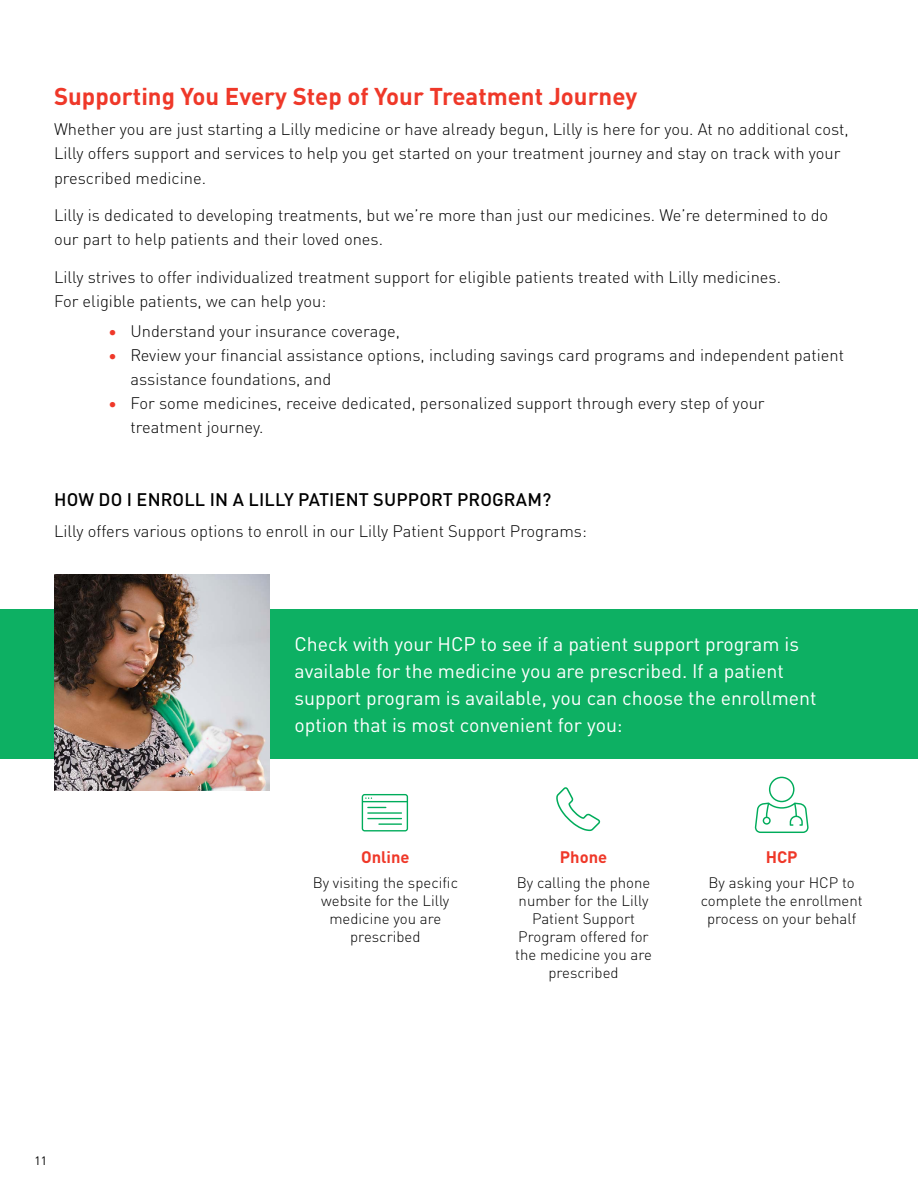
<style>
.page{position:relative;width:918px;height:1188px;background:#fff}
.page>*{position:absolute;margin:0;border:0;box-sizing:border-box;transform-origin:0 0}
.t1{font:700 24px "DINOT";color:#ef3829}
.t2{font:19.5px/27px "DINOT";color:#fff}
.t3{font:500 18px "DINOT";letter-spacing:.01em;color:#000}
.t4{font:300 16.5px/24px "DINOT";color:#000}
.t5{font:700 16.5px "DINOT";color:#ef3829}
.t6{font:300 15px/18px "DINOT";color:#000;text-align:center}
.t7{font:12px "DINOT";color:#000}
.s1{color:#ef3829}
</style>
<div class="page">
<div style="left:0;top:609px;width:918px;height:149px;background:#0db063"></div>
<img style="left:54px;top:575px;width:216px;height:216px">
<svg style="left:362px;top:794px;width:46px;height:37px"></svg>
<hr style="left:367px;top:812px;width:35px;height:2px;background:#00ac5b">
<hr style="left:367px;top:818px;width:35px;height:1px;background:#00ac5b">
<hr style="left:378px;top:823px;width:24px;height:2px;background:#00ac5b">
<svg style="left:556px;top:787px;width:44px;height:44px"></svg>
<svg style="left:755px;top:777px;width:54px;height:56px"></svg>
<h1 class="t1" style="left:54px;top:77px;width:585px">Supporting You Every Step of Your Treatment Journey</h1>
<p class="t4" style="left:54px;top:116px;width:796px">Whether you are just starting a Lilly medicine or have already begun, Lilly is here for you. At no additional cost,<br>Lilly offers support and services to help you get started on your treatment journey and stay on track with your prescribed medicine.</p>
<p class="t4" style="left:54px;top:202px;width:776px">Lilly is dedicated to developing treatments, but we’re more than just our medicines. We’re determined to do our part to help patients and their loved ones.</p>
<p class="t4" style="left:54px;top:264px;width:729px">Lilly strives to offer individualized treatment support for eligible patients treated with Lilly medicines.<br>For eligible patients, we can help you:</p>
<p class="t4" style="left:108px;top:318px;width:294px"><span class="s1">•</span> Understand your insurance coverage,</p>
<p class="t4" style="left:130px;top:342px;width:715px;text-indent:-22px"><span class="s1">•</span> Review your financial assistance options, including savings card programs and independent patient assistance foundations, and</p>
<p class="t4" style="left:130px;top:390px;width:636px;text-indent:-22px"><span class="s1">•</span> For some medicines, receive dedicated, personalized support through every step of your treatment journey.</p>
<p class="t3" style="left:54px;top:486px;width:499px">HOW DO I ENROLL IN A LILLY PATIENT SUPPORT PROGRAM?</p>
<p class="t4" style="left:54px;top:518px;width:534px">Lilly offers various options to enroll in our Lilly Patient Support Programs:</p>
<p class="t2" style="left:295px;top:629px;width:524px">Check with your HCP to see if a patient support program is available for the medicine you are prescribed. If a patient support program is available, you can choose the enrollment option that is most convenient for you:</p>
<p class="t5" style="left:361px;top:845px;width:50px">Online</p>
<p class="t6" style="left:313px;top:873px;width:147px">By visiting the specific website for the Lilly medicine you are prescribed</p>
<p class="t5" style="left:560px;top:845px;width:49px">Phone</p>
<p class="t6" style="left:515px;top:873px;width:138px">By calling the phone number for the Lilly<br>Patient Support<br>Program offered for the medicine you are prescribed</p>
<p class="t5" style="left:766px;top:845px;width:33px">HCP</p>
<p class="t6" style="left:701px;top:873px;width:163px">By asking your HCP to complete the enrollment process on your behalf</p>
<p class="t7" style="left:35px;top:1151px;width:14px">11</p>
</div>
